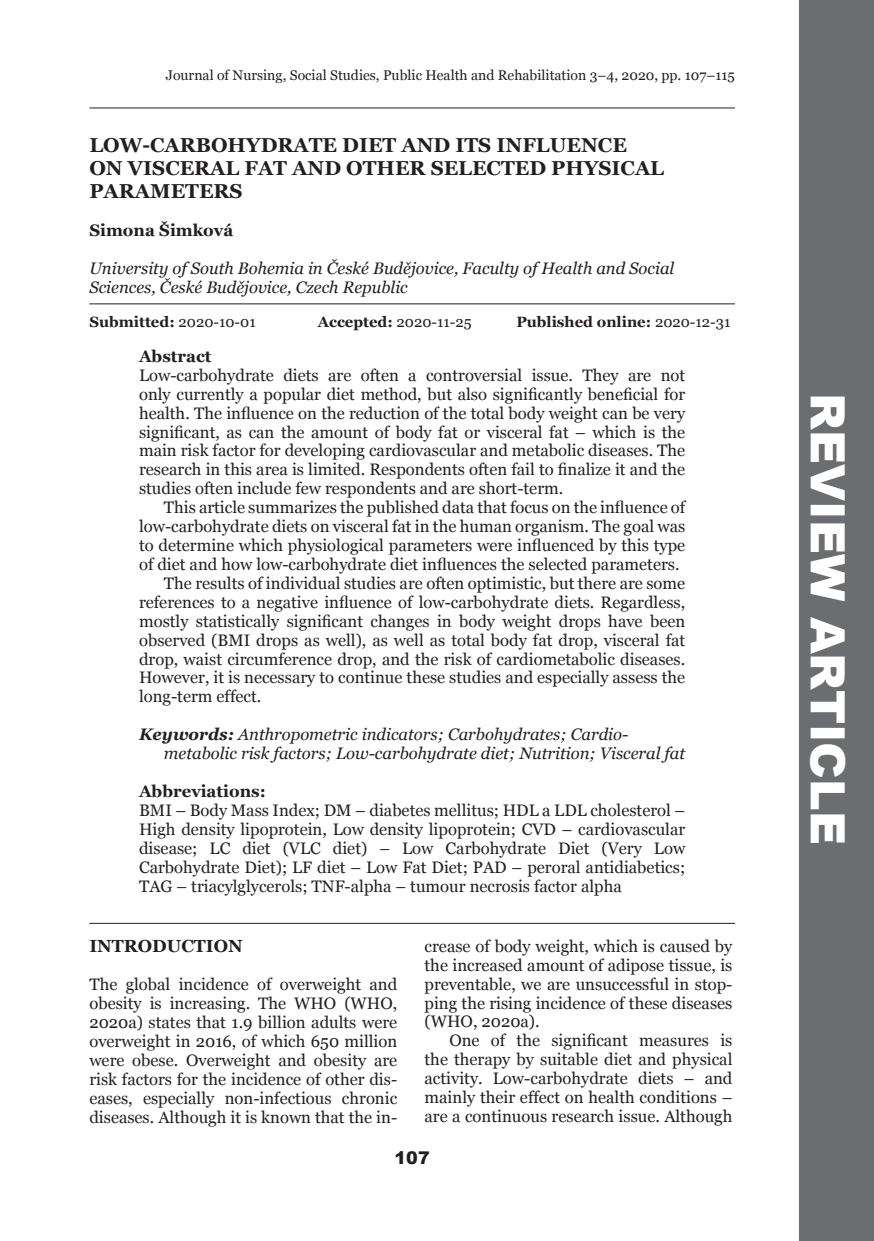
<style>
.page{position:relative;width:874px;height:1241px;background:#fff}
.page>*{position:absolute;margin:0;border:0;box-sizing:border-box;transform-origin:0 0}
.t1{font:900 47.25px "Arial";color:#fff}
.t2{font:700 20.12px/22.8px "Georgia";color:#231f20}
.t3{font:700 17.5px "Georgia";color:#231f20}
.t4{font:900 17.5px "Arial";color:#231f20}
.t5{font:16.62px/18.9px "Georgia";color:#231f20;text-align:justify}
.t6{font:italic 16.62px/18.9px "Georgia";color:#231f20}
.t7{font:700 16.62px "Georgia";color:#231f20}
.t8{font:700 14.88px "Georgia";color:#231f20}
.t9{font:14.88px "Georgia";color:#231f20}
.t10{font:14px "Georgia";color:#231f20}
.s1{font-weight:400}
.s2{font-weight:700}
</style>
<div class="page">
<hr style="left:89px;top:922px;width:645px;height:1px;background:#231f20">
<hr style="left:89px;top:107px;width:645px;height:1px;background:#231f20">
<hr style="left:89px;top:303px;width:645px;height:1px;background:#231f20">
<div style="left:798px;top:0;width:75px;height:1240px;background:#6c6d70"></div>
<p class="t10" style="left:166px;top:67px;width:570px">Journal of Nursing, Social Studies, Public Health and Rehabilitation 3–4, 2020, pp. 107–115</p>
<p class="t2" style="left:89px;top:134px;width:569px">LOW-CARBOHYDRATE DI ET AND ITS INFLUENCE<br>ON VISCERAL FAT AND OTHER SELECTED PHYSICAL<br>PARAMET ERS</p>
<p class="t7" style="left:89px;top:219px;width:145px">SIMONA ŠIMKOVÁ</p>
<p class="t6" style="left:89px;top:258px;width:586px">University of South Bohemia in České Budějovice, Faculty of Health and Social<br>Sciences, České Budějovice, Czech Republic</p>
<p class="t8" style="left:89px;top:312px;width:205px">SUBMITTED: <span class="s1">2020-10-01</span> A</p>
<p class="t9" style="left:329px;top:313px;width:171px"><span class="s2">CCEPTED:</span> 2020-11-25 <span class="s2">P</span></p>
<p class="t8" style="left:526px;top:312px;width:205px">UBLISHED ONLINE: <span class="s1">2020-12-31</span></p>
<p class="t7" style="left:139px;top:345px;width:74px">ABSTRACT</p>
<p class="t5" style="left:139px;top:366px;width:547px">Low-carbohydrate diets are often a controversial issue. They are not only currently a popular diet method, but also significantly beneficial for health. The influence on the reduction of the total body weight can be very significant, as can the amount of body fat or visceral fat – which is the main risk factor for developing cardiovascular and metabolic diseases. The research in this area is limited. Respondents often fail to finalize it and the studies often include few respondents and are short-term.</p>
<p class="t5" style="left:164px;top:498px;width:522px">This article summarizes the published data that focus on the influence of</p>
<p class="t5" style="left:139px;top:517px;width:547px">low-carbohydrate diets on visceral fat in the human organism. The goal was</p>
<p class="t5" style="left:139px;top:536px;width:547px">to determine which physiological parameters were influenced by this type</p>
<p class="t5" style="left:139px;top:555px;width:541px">of diet and how low-carbohydrate diet influences the selected parameters.</p>
<p class="t5" style="left:164px;top:574px;width:522px">The results of individual studies are often optimistic, but there are some</p>
<p class="t5" style="left:139px;top:593px;width:547px">references to a negative influence of low-carbohydrate diets. Regardless,</p>
<p class="t5" style="left:139px;top:611px;width:547px">mostly statistically significant changes in body weight drops have been</p>
<p class="t5" style="left:139px;top:630px;width:547px">observed (BMI drops as well), as well as total body fat drop, visceral fat</p>
<p class="t5" style="left:139px;top:649px;width:547px">drop, waist circumference drop, and the risk of cardiometabolic diseases.</p>
<p class="t5" style="left:139px;top:668px;width:547px">However, it is necessary to continue these studies and especially assess the</p>
<p class="t5" style="left:139px;top:687px;width:124px">long-term effect.</p>
<p class="t6" style="left:164px;top:725px;width:522px;text-indent:-25px"><span class="s2">Keywords:</span> Anthropometric indicators; Carbohydrates; Cardio&shy;metabolic risk factors; Low-carbohydrate diet; Nutrition; Visceral fat</p>
<p class="t7" style="left:139px;top:780px;width:128px">ABBREVIATIONS:</p>
<p class="t5" style="left:139px;top:800px;width:547px">BMI – Body Mass Index; DM – diabetes mellitus; HDL a LDL cholesterol – High density lipoprotein, Low density lipoprotein; CVD – cardiovascular disease; LC diet (VLC diet) – Low Carbohydrate Diet (Very Low Carbohydrate Diet); LF diet – Low Fat Diet; PAD – peroral antidiabetics; TAG – triacylglycerols; TNF-alpha – tumour necrosis factor alpha</p>
<p class="t3" style="left:89px;top:934px;width:155px">INTRODUCTION</p>
<p class="t5" style="left:89px;top:975px;width:309px">The global incidence of overweight and obesity is increasing. The WHO (WHO, 2020a) states that 1.9 billion adults were overweight in 2016, of which 650 million were obese. Overweight and obesity are risk factors for the incidence of other dis&shy;eases, especially non-infectious chronic diseases. Although it is known that the in-</p>
<p class="t5" style="left:424px;top:936px;width:309px">crease of body weight, which is caused by the increased amount of adipose tissue, is preventable, we are unsuccessful in stop&shy;ping the rising incidence of these diseases (WHO, 2020a).</p>
<p class="t5" style="left:424px;top:1031px;width:309px;text-indent:25px">One of the significant measures is the therapy by suitable diet and physical activity. Low-carbohydrate diets – and mainly their effect on health conditions – are a continuous research issue. Although</p>
<p class="t4" style="left:394px;top:1144px;width:37px">107</p>
<h1 class="t1" style="left:861px;top:393px;width:453px;rotate:90deg">REVIEW ARTICLE</h1>
</div>
